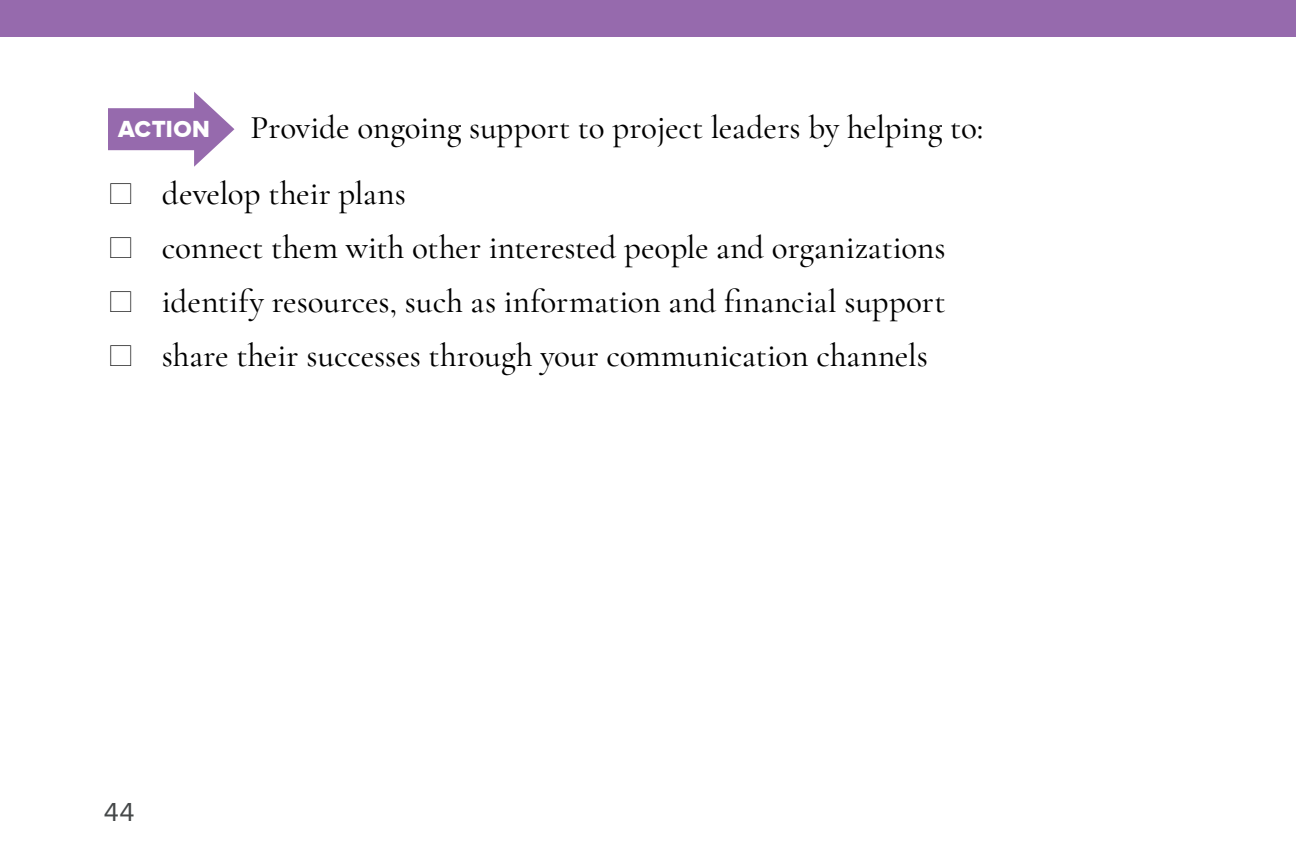
<style>
.page{position:relative;width:1296px;height:864px;background:#fff}
.page>*{position:absolute;margin:0;border:0;box-sizing:border-box;transform-origin:0 0}
.t1{font:500 33px/54px "Cormorant Garamond";color:#000}
.t2{font:27px "Proxima Nova";color:#454849}
.t3{font:24px "Proxima Nova Extrabld";letter-spacing:.015em;color:#fff}
</style>
<div class="page">
<div style="left:0;top:0;width:1296px;height:37px;background:#966aad"></div>
<div style="left:108px;top:108px;width:102px;height:42px;background:#966aad"></div>
<svg style="left:194px;top:92px;width:40px;height:75px"></svg>
<p class="t1" style="left:108px;top:94px;width:877px;line-height:66px;text-indent:143px">Provide ongoing support to project leaders by helping to: ⬜ develop their plans</p>
<p class="t1" style="left:108px;top:220px;width:839px;text-align:justify">⬜ connect them with other interested people and organizations ⬜ identify resources, such as information and financial support ⬜ share their successes through your communication channels</p>
<p class="t3" style="left:118px;top:116px;width:93px">ACTION</p>
<p class="t2" style="left:104px;top:800px;width:32px">44</p>
</div>
